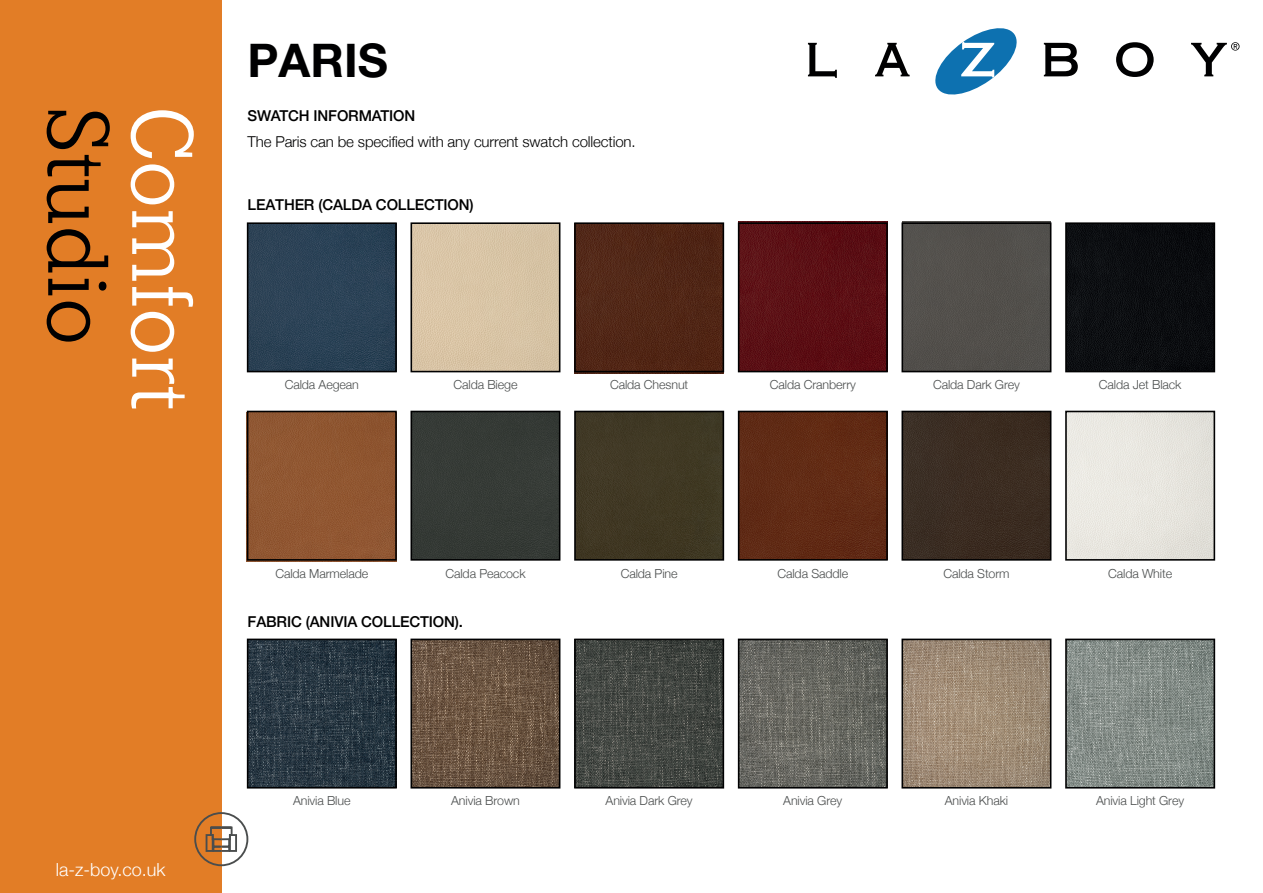
<style>
.page{position:relative;width:1263px;height:893px;background:#fff}
.page>*{position:absolute;margin:0;border:0;box-sizing:border-box;transform-origin:0 0}
.t1{font:96px "Lehigh Personal";color:#fff}
.t2{font:96px "Lehigh Personal";letter-spacing:-.005em;color:#000001}
.t3{font:700 46.5px "Helvetica Neue LT Pro";color:#000001}
.t4{font:300 18px "Helvetica Neue";color:#fff}
.t5{font:500 15px "Helvetica Neue";letter-spacing:-.01em;color:#000001}
.t6{font:300 15px "Helvetica Neue";letter-spacing:-.01em;color:#000001}
.t7{font:300 12.45px "Helvetica Neue";letter-spacing:-.01em;color:#4a4d4d}
</style>
<div class="page">
<div style="left:250px;top:414px;width:144px;height:144px;background:#905732"></div>
<div style="left:413px;top:414px;width:144px;height:144px;background:#353a36"></div>
<div style="left:577px;top:414px;width:144px;height:144px;background:#403824"></div>
<div style="left:741px;top:414px;width:144px;height:144px;background:#612b14"></div>
<div style="left:904px;top:414px;width:144px;height:144px;background:#3b2c22"></div>
<img style="left:1068px;top:414px;width:144px;height:144px">
<img style="left:250px;top:225px;width:144px;height:144px">
<img style="left:413px;top:225px;width:144px;height:144px">
<img style="left:575px;top:225px;width:148px;height:149px">
<img style="left:738px;top:221px;width:149px;height:148px">
<div style="left:902px;top:221px;width:149px;height:148px;background:#52504c"></div>
<img style="left:1068px;top:225px;width:144px;height:144px">
<div style="left:0;top:0;width:221px;height:893px;background:#e27d26"></div>
<div style="left:194px;top:812px;width:54px;height:54px;border:2px solid #4a4d4d;border-radius:50%"></div>
<div style="left:206px;top:834px;width:8px;height:18px;border:2px solid #4a4d4d"></div>
<div style="left:212px;top:846px;width:10px;height:6px;border:2px solid #4a4d4d"></div>
<div style="left:229px;top:834px;width:8px;height:18px;border:2px solid #4a4d4d"></div>
<svg style="left:209px;top:826px;width:24px;height:22px"></svg>
<div style="left:220px;top:846px;width:10px;height:6px;border:2px solid #4a4d4d"></div>
<svg style="left:808px;top:43px;width:29px;height:35px"></svg>
<svg style="left:875px;top:43px;width:35px;height:33px"></svg>
<svg style="left:935px;top:28px;width:82px;height:67px"></svg>
<svg style="left:1044px;top:43px;width:34px;height:33px"></svg>
<svg style="left:1116px;top:42px;width:38px;height:35px"></svg>
<svg style="left:1191px;top:42px;width:48px;height:34px"></svg>
<div style="left:247px;top:222px;width:150px;height:150px;border:2px solid #000001"></div>
<div style="left:410px;top:222px;width:150px;height:150px;border:2px solid #000001"></div>
<div style="left:574px;top:222px;width:150px;height:150px;border:2px solid #000001"></div>
<div style="left:738px;top:222px;width:150px;height:150px;border:2px solid #000001"></div>
<div style="left:901px;top:222px;width:150px;height:150px;border:2px solid #000001"></div>
<div style="left:1065px;top:222px;width:150px;height:150px;border:2px solid #000001"></div>
<div style="left:247px;top:411px;width:150px;height:150px;border:2px solid #000001"></div>
<div style="left:410px;top:411px;width:150px;height:150px;border:2px solid #000001"></div>
<div style="left:574px;top:411px;width:150px;height:150px;border:2px solid #000001"></div>
<div style="left:738px;top:411px;width:150px;height:150px;border:2px solid #000001"></div>
<div style="left:901px;top:411px;width:150px;height:150px;border:2px solid #000001"></div>
<div style="left:1065px;top:411px;width:150px;height:150px;border:2px solid #000001"></div>
<img style="left:250px;top:642px;width:144px;height:143px">
<img style="left:413px;top:642px;width:144px;height:143px">
<img style="left:577px;top:642px;width:144px;height:143px">
<img style="left:741px;top:642px;width:144px;height:143px">
<img style="left:904px;top:642px;width:144px;height:143px">
<img style="left:1068px;top:642px;width:144px;height:143px">
<div style="left:247px;top:639px;width:150px;height:149px;border:2px solid #000001"></div>
<div style="left:410px;top:639px;width:150px;height:149px;border:2px solid #000001"></div>
<div style="left:574px;top:639px;width:150px;height:149px;border:2px solid #000001"></div>
<div style="left:738px;top:639px;width:150px;height:149px;border:2px solid #000001"></div>
<div style="left:901px;top:639px;width:150px;height:149px;border:2px solid #000001"></div>
<div style="left:1065px;top:639px;width:150px;height:149px;border:2px solid #000001"></div>
<h2 class="t3" style="left:248px;top:31px;width:142px">PARIS</h2>
<h1 class="t2" style="left:130px;top:105px;width:241px;rotate:90deg">Studio</h1>
<p class="t5" style="left:248px;top:104px;width:169px">SWATCH INFORMATION</p>
<h1 class="t1" style="left:214px;top:105px;width:308px;rotate:90deg">Comfort</h1>
<p class="t6" style="left:248px;top:129px;width:389px">The Paris can be specified with any current swatch collection.</p>
<p class="t5" style="left:248px;top:193px;width:228px">LEATHER (CALDA COLLECTION)</p>
<p class="t7" style="left:285px;top:375px;width:76px">Calda Aegean</p>
<p class="t7" style="left:454px;top:375px;width:65px">Calda Biege</p>
<p class="t7" style="left:610px;top:375px;width:80px">Calda Chesnut</p>
<p class="t7" style="left:770px;top:375px;width:88px">Calda Cranberry</p>
<p class="t7" style="left:933px;top:375px;width:89px">Calda Dark Grey</p>
<p class="t7" style="left:1099px;top:375px;width:84px">Calda Jet Black</p>
<p class="t7" style="left:275px;top:563px;width:94px">Calda Marmelade</p>
<p class="t7" style="left:445px;top:563px;width:82px">Calda Peacock</p>
<p class="t7" style="left:621px;top:563px;width:58px">Calda Pine</p>
<p class="t7" style="left:777px;top:563px;width:72px">Calda Saddle</p>
<p class="t7" style="left:943px;top:563px;width:68px">Calda Storm</p>
<p class="t7" style="left:1108px;top:563px;width:65px">Calda White</p>
<p class="t5" style="left:248px;top:609px;width:217px">FABRIC (ANIVIA COLLECTION).</p>
<h3 class="t4" style="left:56px;top:855px;width:111px">la-z-boy.co.uk</h3>
<p class="t7" style="left:293px;top:791px;width:59px">Anivia Blue</p>
<p class="t7" style="left:451px;top:791px;width:70px">Anivia Brown</p>
<p class="t7" style="left:606px;top:791px;width:89px">Anivia Dark Grey</p>
<p class="t7" style="left:783px;top:791px;width:61px">Anivia Grey</p>
<p class="t7" style="left:945px;top:791px;width:65px">Anivia Khaki</p>
<p class="t7" style="left:1096px;top:791px;width:90px">Anivia Light Grey</p>
</div>
